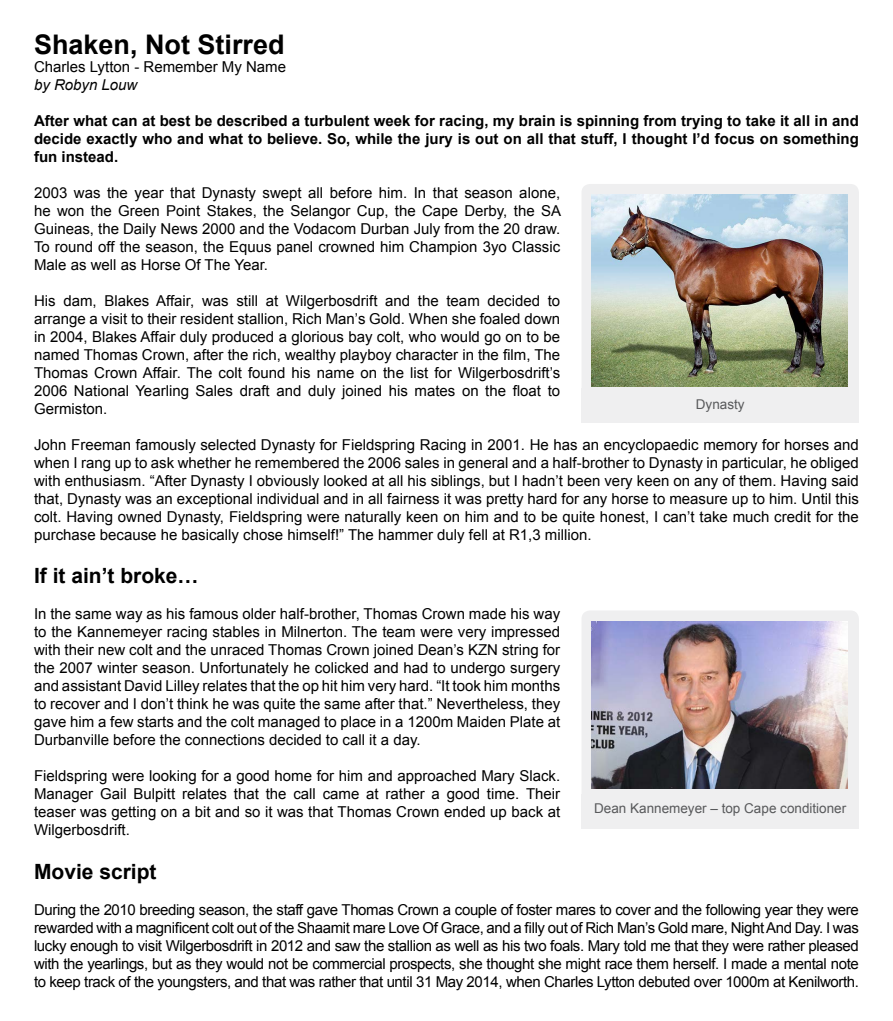
<style>
.page{position:relative;width:893px;height:1021px;background:#fff}
.page>*{position:absolute;margin:0;border:0;box-sizing:border-box;transform-origin:0 0}
.t1{font:700 27px "Arial";color:#000}
.t2{font:700 21px "Arial";color:#000}
.t3{font:15px/18px "Arial";color:#000;text-align:justify}
.t4{font:700 15px/18px "Arial";color:#000;text-align:justify}
.t5{font:italic 15px "Arial";color:#000}
.t6{font:13.5px "Arial";color:#58595b}
</style>
<div class="page">
<div style="left:581px;top:184px;width:278px;height:215px;background:#efeff0;border-radius:9px"></div>
<img style="left:591px;top:195px;width:256px;height:192px">
<div style="left:581px;top:610px;width:278px;height:193px;background:#efeff0;border-radius:9px"></div>
<img style="left:591px;top:621px;width:256px;height:167px">
<div style="left:581px;top:388px;width:278px;height:34px;background:#efeff0"></div>
<div style="left:581px;top:794px;width:278px;height:34px;background:#efeff0"></div>
<h1 class="t1" style="left:34px;top:26px;width:252px">Shaken, Not Stirred</h1>
<p class="t3" style="left:34px;top:58px;width:254px">Charles Lytton - Remember My Name</p>
<p class="t5" style="left:34px;top:75px;width:105px">by Robyn Louw</p>
<p class="t4" style="left:34px;top:112px;width:826px">After what can at best be described a turbulent week for racing, my brain is spinning from trying to take it all in and decide exactly who and what to believe. So, while the jury is out on all that stuff, I thought I’d focus on something fun instead.</p>
<p class="t3" style="left:34px;top:184px;width:529px">2003 was the year that Dynasty swept all before him. In that season alone, he won the Green Point Stakes, the Selangor Cup, the Cape Derby, the SA Guineas, the Daily News 2000 and the Vodacom Durban July from the 20 draw.<br>To round off the season, the Equus panel crowned him Champion 3yo Classic Male as well as Horse Of The Year.</p>
<p class="t3" style="left:34px;top:292px;width:528px">His dam, Blakes Affair, was still at Wilgerbosdrift and the team decided to arrange a visit to their resident stallion, Rich Man’s Gold. When she foaled down in 2004, Blakes Affair duly produced a glorious bay colt, who would go on to be named Thomas Crown, after the rich, wealthy playboy character in the film, The Thomas Crown Affair. The colt found his name on the list for Wilgerbosdrift’s 2006 National Yearling Sales draft and duly joined his mates on the float to Germiston.</p>
<p class="t3" style="left:34px;top:436px;width:826px">John Freeman famously selected Dynasty for Fieldspring Racing in 2001. He has an encyclopaedic memory for horses and when I rang up to ask whether he remembered the 2006 sales in general and a half-brother to Dynasty in particular, he obliged with enthusiasm. “After Dynasty I obviously looked at all his siblings, but I hadn’t been very keen on any of them. Having said that, Dynasty was an exceptional individual and in all fairness it was pretty hard for any horse to measure up to him. Until this colt. Having owned Dynasty, Fieldspring were naturally keen on him and to be quite honest, I can’t take much credit for the purchase because he basically chose himself!” The hammer duly fell at R1,3 million.</p>
<h2 class="t2" style="left:34px;top:561px;width:166px">If it ain’t broke…</h2>
<p class="t3" style="left:34px;top:605px;width:528px">In the same way as his famous older half-brother, Thomas Crown made his way to the Kannemeyer racing stables in Milnerton. The team were very impressed with their new colt and the unraced Thomas Crown joined Dean’s KZN string for the 2007 winter season. Unfortunately he colicked and had to undergo surgery and assistant David Lilley relates that the op hit him very hard. “It took him months to recover and I don’t think he was quite the same after that.” Nevertheless, they gave him a few starts and the colt managed to place in a 1200m Maiden Plate at Durbanville before the connections decided to call it a day.</p>
<p class="t3" style="left:34px;top:767px;width:528px">Fieldspring were looking for a good home for him and approached Mary Slack.<br>Manager Gail Bulpitt relates that the call came at rather a good time. Their teaser was getting on a bit and so it was that Thomas Crown ended up back at Wilgerbosdrift.</p>
<h2 class="t2" style="left:34px;top:857px;width:124px">Movie script</h2>
<p class="t3" style="left:34px;top:900px;width:826px">During the 2010 breeding season, the staff gave Thomas Crown a couple of foster mares to cover and the following year they were rewarded with a magnificent colt out of the Shaamit mare Love Of Grace, and a filly out of Rich Man’s Gold mare, Night And Day. I was lucky enough to visit Wilgerbosdrift in 2012 and saw the stallion as well as his two foals. Mary told me that they were rather pleased with the yearlings, but as they would not be commercial prospects, she thought she might race them herself. I made a mental note to keep track of the youngsters, and that was rather that until 31 May 2014, when Charles Lytton debuted over 1000m at Kenilworth.</p>
<p class="t6" style="left:696px;top:395px;width:50px">Dynasty</p>
<p class="t6" style="left:594px;top:799px;width:254px">Dean Kannemeyer – top Cape conditioner</p>
</div>
